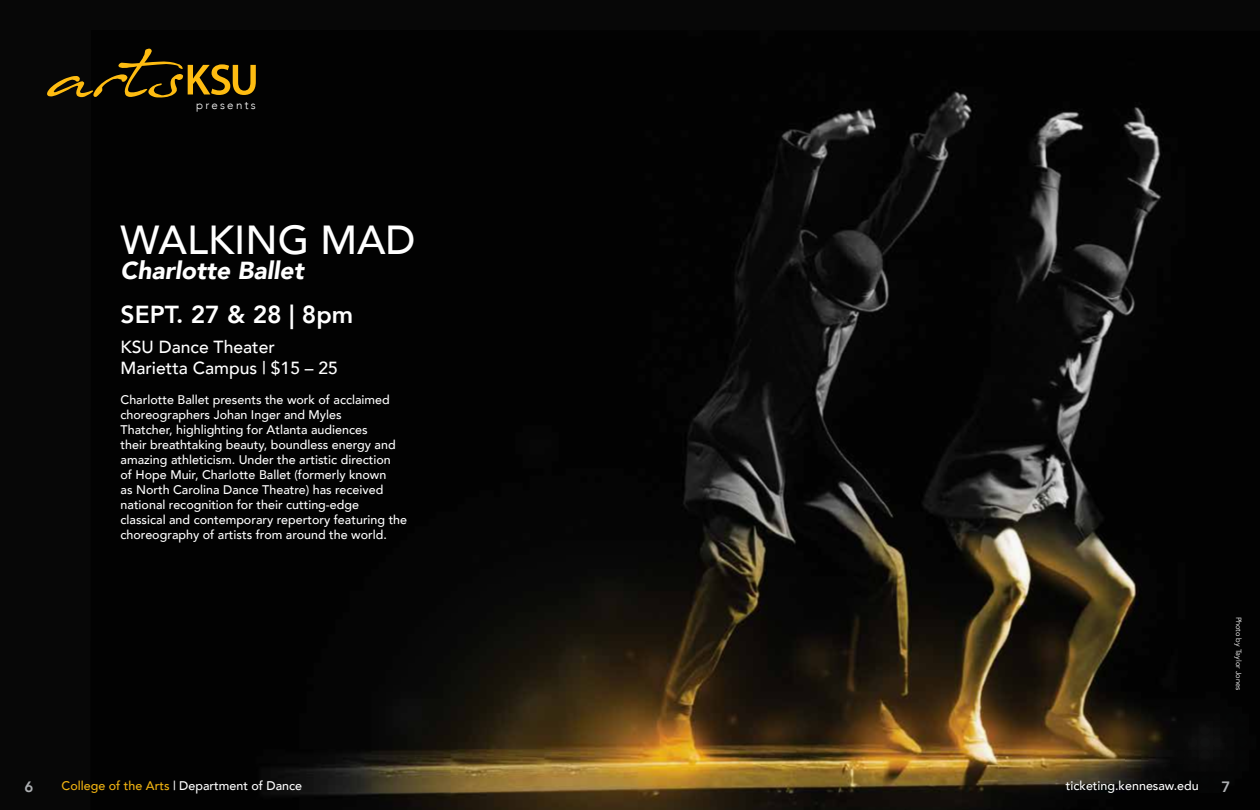
<style>
.page{position:relative;width:1260px;height:810px;background:#070707}
.page>*{position:absolute;margin:0;border:0;box-sizing:border-box;transform-origin:0 0}
.t1{font:500 40.5px "Avenir";color:#fff}
.t2{font:italic 900 24.62px "Avenir";color:#fff}
.t3{font:800 24.62px "Avenir";color:#fff}
.t4{font:500 17.5px/21px "Avenir";color:#fff}
.t5{font:800 15px "Avenir";color:#adafb2}
.t6{font:500 12.5px/15px "Avenir";color:#fff}
.t7{font:300 11.5px "Avenir";letter-spacing:.2em;color:#fff}
.t8{font:7.5px "Avenir";color:#fff}
.s1{color:#f0b311}
</style>
<div class="page">
<img style="left:285px;top:91px;width:876px;height:719px">
<svg style="left:47px;top:48px;width:209px;height:50px"></svg>
<svg style="left:1125px;top:675px;width:84px;height:135px"></svg>
<p class="t7" style="left:196px;top:98px;width:61px">presents</p>
<h1 class="t1" style="left:121px;top:205px;width:297px">WALKING MAD</h1>
<h2 class="t2" style="left:121px;top:250px;width:185px">Charlotte Ballet</h2>
<h2 class="t3" style="left:121px;top:296px;width:234px">SEPT. 27 &amp; 28 | 8pm</h2>
<h3 class="t4" style="left:121px;top:336px;width:219px">KSU Dance Theater<br>Marietta Campus | $15 – 25</h3>
<p class="t6" style="left:121px;top:391px;width:288px">Charlotte Ballet presents the work of acclaimed choreographers Johan Inger and Myles<br>Thatcher, highlighting for Atlanta audiences<br>their breathtaking beauty, boundless energy and amazing athleticism. Under the artistic direction<br>of Hope Muir, Charlotte Ballet (formerly known<br>as North Carolina Dance Theatre) has received national recognition for their cutting-edge classical and contemporary repertory featuring the choreography of artists from around the world.</p>
<p class="t5" style="left:24px;top:776px;width:10px">6</p>
<p class="t6" style="left:62px;top:777px;width:242px"><span class="s1">College of the Arts</span> | Department of Dance</p>
<p class="t8" style="left:1243px;top:616px;width:75px;rotate:90deg">Photo by Taylor Jones</p>
<p class="t6" style="left:1066px;top:777px;width:134px">ticketing.kennesaw.edu</p>
<p class="t5" style="left:1221px;top:776px;width:10px">7</p>
</div>
